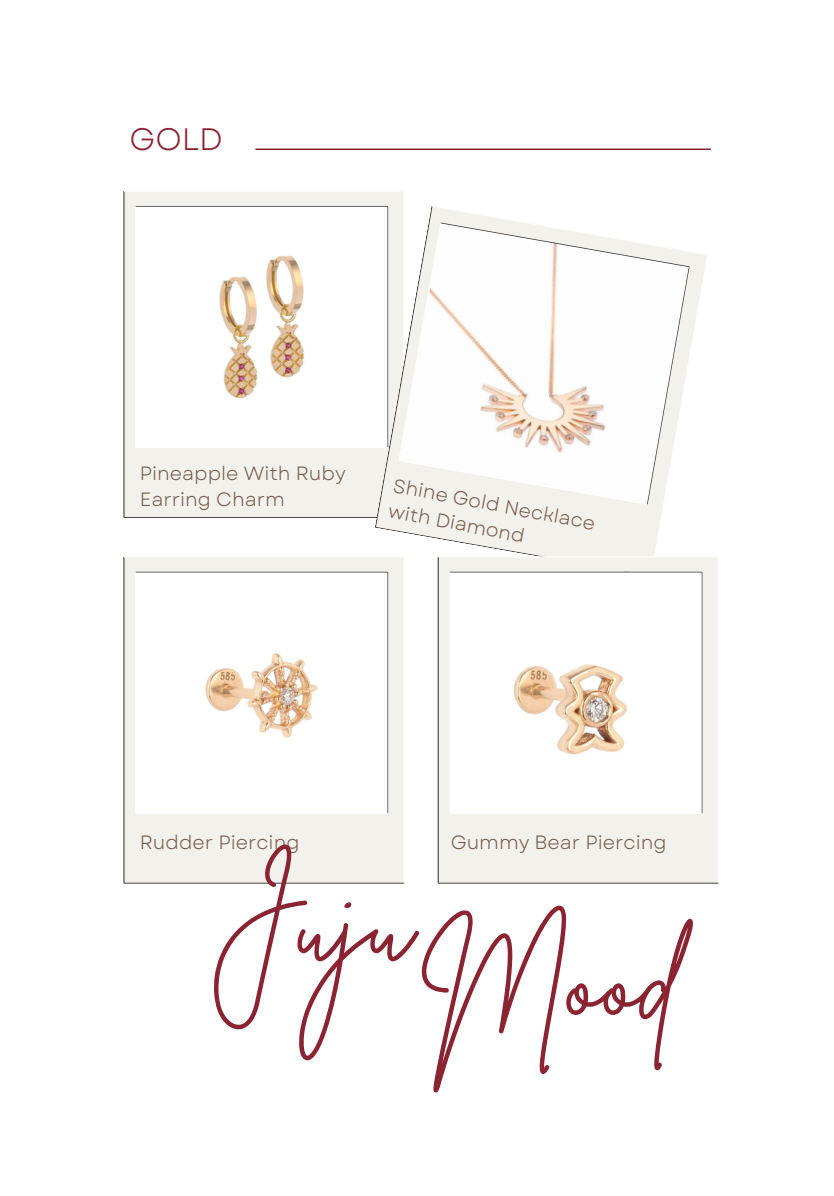
<style>
.page{position:relative;width:834px;height:1196px;background:#fff}
.page>*{position:absolute;margin:0;border:0;box-sizing:border-box;transform-origin:0 0}
.t1{font:116.4px "Brittany Signature";color:#8a2432}
.t2{font:31px "Garet";color:#8a2432}
.t3{font:19.2px/25.6px "Garet";color:#745c4b}
</style>
<div class="page">
<svg style="left:124px;top:191px;width:279px;height:326px"></svg>
<svg style="left:375px;top:206px;width:23px;height:326px;fill:#f2f1eb"></svg>
<svg style="left:398px;top:206px;width:309px;height:370px"></svg>
<svg style="left:124px;top:556px;width:281px;height:327px"></svg>
<svg style="left:438px;top:556px;width:280px;height:327px"></svg>
<hr style="left:255px;top:148px;width:456px;height:2px;background:#8a2432">
<h2 class="t2" style="left:130px;top:116px;width:95px">GOLD</h2>
<p class="t3" style="left:140px;top:461px;width:207px">Pineapple With Ruby<br>Earring Charm</p>
<p class="t3" style="left:396px;top:472px;width:207px;rotate:11deg">Shine Gold Necklace with Diamond</p>
<p class="t3" style="left:140px;top:829px;width:161px">Rudder Piercing</p>
<p class="t3" style="left:451px;top:829px;width:217px">Gummy Bear Pierci ng</p>
<h1 class="t1" style="left:208px;top:845px;width:207px">Juju</h1>
<h1 class="t1" style="left:420px;top:906px;width:260px">Mood</h1>
</div>
